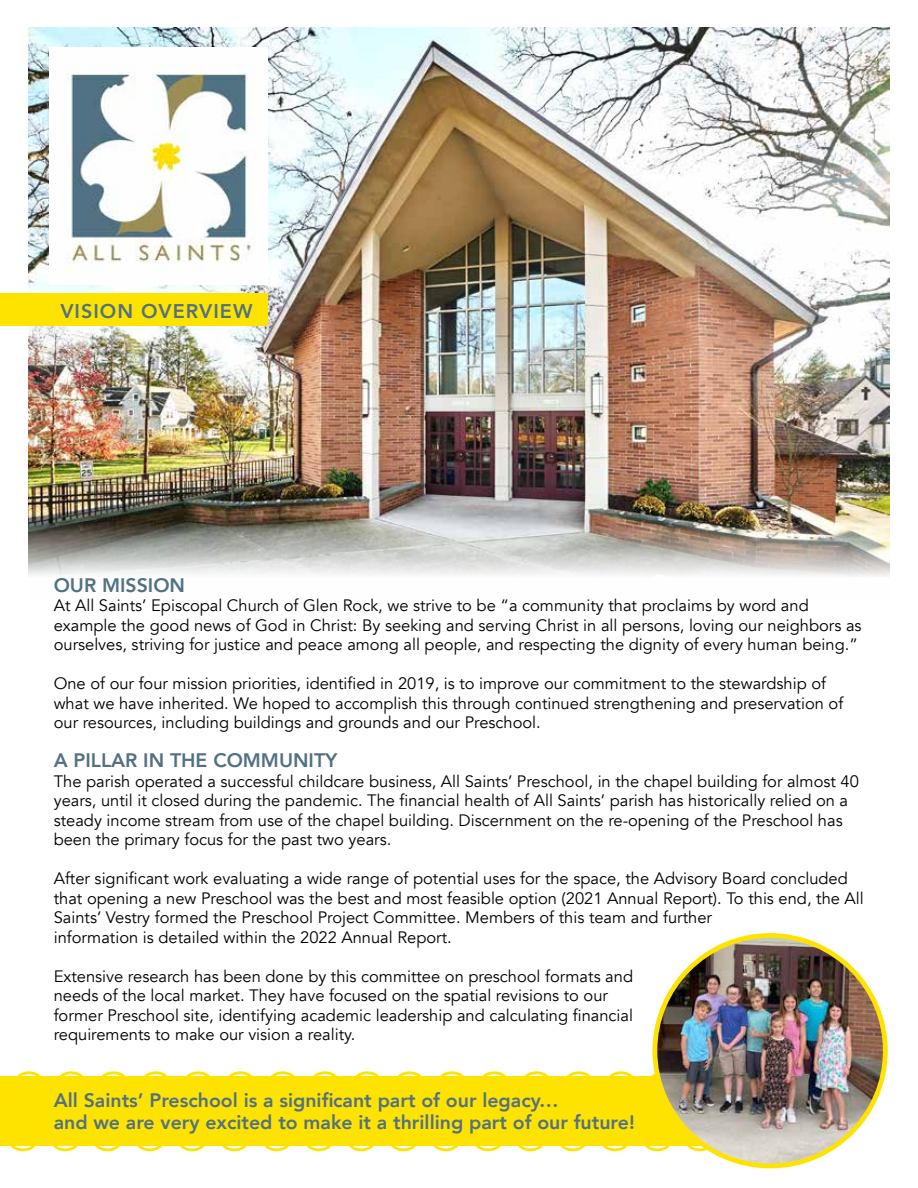
<style>
.page{position:relative;width:918px;height:1188px;background:#fff}
.page>*{position:absolute;margin:0;border:0;box-sizing:border-box;transform-origin:0 0}
.t1{font:800 19.8px "Avenir";letter-spacing:.05em;color:#527183}
.t2{font:800 19.5px/22.5px "Avenir";color:#527183}
.t3{font:16.5px/19.5px "Avenir";color:#000}
</style>
<div class="page">
<svg style="left:0;top:1071px;width:719px;height:84px"></svg>
<img style="left:29px;top:27px;width:860px;height:549px">
<img style="left:49px;top:48px;width:218px;height:237px">
<img style="left:655px;top:936px;width:230px;height:230px;border-radius:115px">
<div style="left:652px;top:933px;width:236px;height:235px;border:5px solid #ffe300;border-radius:50%"></div>
<div style="left:0;top:294px;width:268px;height:32px;background:#ffe300"></div>
<p class="t1" style="left:60px;top:295px;width:194px">VISION OVERVIEW</p>
<p class="t2" style="left:54px;top:574px;width:133px">OUR MISSION</p>
<p class="t3" style="left:54px;top:596px;width:809px">At All Saints’ Episcopal Church of Glen Rock, we strive to be “a community that proclaims by word and example the good news of God in Christ: By seeking and serving Christ in all persons, loving our neighbors as ourselves, striving for justice and peace among all people, and respecting the dignity of every human being.”</p>
<p class="t3" style="left:54px;top:674px;width:791px">One of our four mission priorities, identified in 2019, is to improve our commitment to the stewardship of what we have inherited. We hoped to accomplish this through continued strengthening and preservation of our resources, including buildings and grounds and our Preschool.</p>
<p class="t2" style="left:54px;top:749px;width:285px">A PILLAR IN THE COMMUNITY</p>
<p class="t3" style="left:54px;top:772px;width:807px">The parish operated a successful childcare business, All Saints’ Preschool, in the chapel building for almost 40 years, until it closed during the pandemic. The financial health of All Saints’ parish has historically relied on a steady income stream from use of the chapel building. Discernment on the re-opening of the Preschool has been the primary focus for the past two years.</p>
<p class="t3" style="left:54px;top:869px;width:812px">After significant work evaluating a wide range of potential uses for the space, the Advisory Board concluded that opening a new Preschool was the best and most feasible option (2021 Annual Report). To this end, the All Saints’ Vestry formed the Preschool Project Committee. Members of this team and further<br>information is detailed within the 2022 Annual Report.</p>
<p class="t3" style="left:54px;top:967px;width:581px">Extensive research has been done by this committee on preschool formats and needs of the local market. They have focused on the spatial revisions to our former Preschool site, identifying academic leadership and calculating financial requirements to make our vision a reality.</p>
<p class="t2" style="left:54px;top:1089px;width:583px">All Saints’ Preschool is a significant part of our legacy…<br>and we are very excited to make it a thrilling part of our future!</p>
</div>
